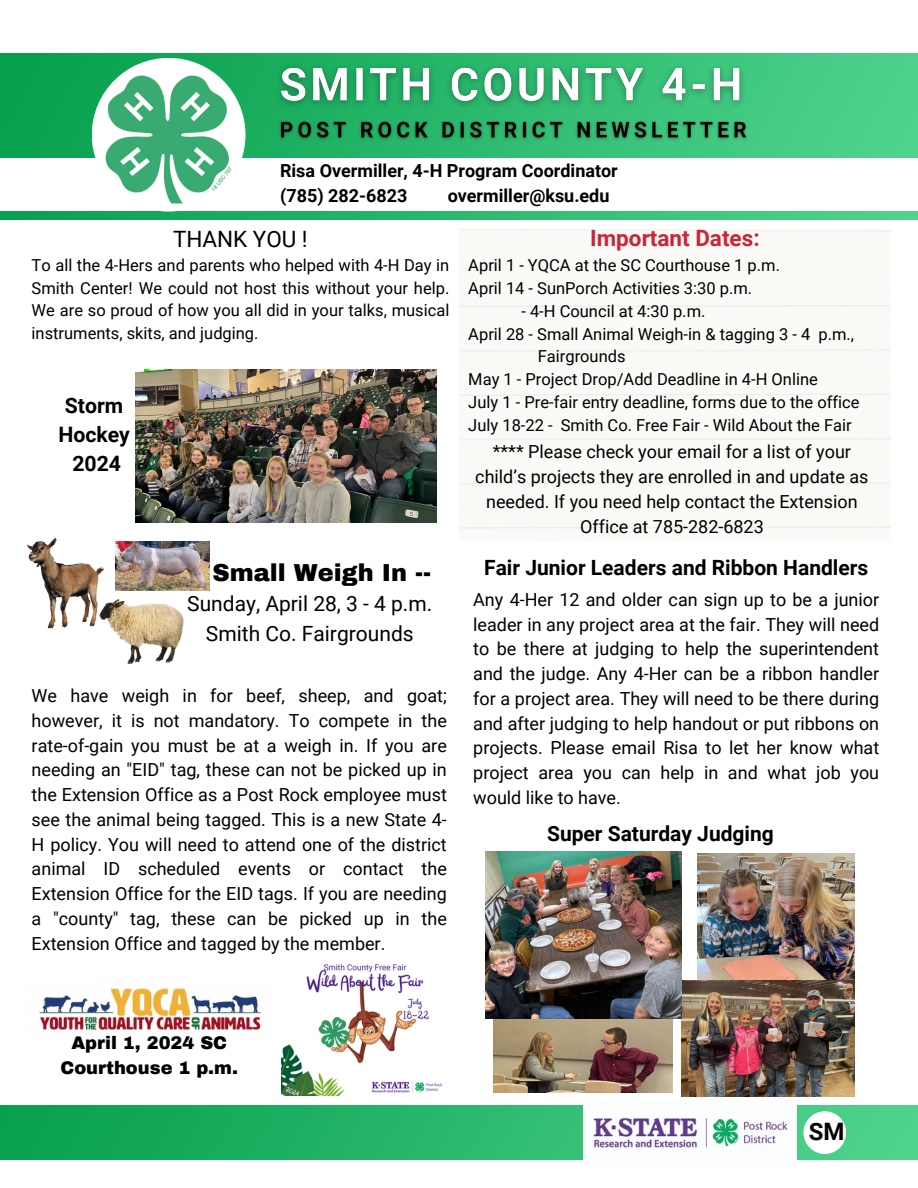
<style>
.page{position:relative;width:918px;height:1188px;background:#fff}
.page>*{position:absolute;margin:0;border:0;box-sizing:border-box;transform-origin:0 0}
.t1{font:900 24px "Archivo";color:#000}
.t2{font:700 24px "Roboto";color:#000}
.t3{font:700 22.5px "Roboto";color:#cd2436}
.t4{font:22.5px "Roboto";color:#000}
.t5{font:700 21.3px/29.2px "Roboto";color:#000;text-align:center}
.t6{font:700 21px "Roboto";color:#000}
.t7{font:21px/29.2px "Roboto";color:#000;text-align:center}
.t8{font:18px/24.8px "Roboto";color:#000;text-align:justify}
.t9{font:700 18px/24.8px "Roboto";color:#000}
.t10{font:900 17.85px/25px "Archivo";color:#000;text-align:center}
.t11{font:16.5px/22.5px "Roboto";color:#000}
</style>
<div class="page">
<img style="left:0;top:54px;width:918px;height:103px">
<img style="left:0;top:212px;width:918px;height:7px">
<div style="left:92px;top:58px;width:154px;height:154px;background:#fff;border-radius:50%"></div>
<img style="left:97px;top:68px;width:144px;height:144px;border-radius:50%">
<img style="left:0;top:1106px;width:918px;height:54px">
<img style="left:584px;top:1106px;width:212px;height:54px">
<div style="left:803px;top:1111px;width:43px;height:43px;background:#fff;border-radius:50%"></div>
<img style="left:105px;top:599px;width:79px;height:65px">
<img style="left:27px;top:538px;width:78px;height:91px">
<img style="left:115px;top:541px;width:95px;height:50px">
<img style="left:39px;top:988px;width:222px;height:43px">
<img style="left:135px;top:370px;width:302px;height:153px">
<img style="left:281px;top:963px;width:162px;height:133px">
<img style="left:494px;top:1019px;width:179px;height:74px">
<img style="left:697px;top:854px;width:158px;height:126px">
<img style="left:682px;top:980px;width:173px;height:116px">
<img style="left:485px;top:851px;width:196px;height:168px">
<img style="left:270px;top:58px;width:482px;height:58px">
<img style="left:275px;top:116px;width:478px;height:29px">
<p class="t9" style="left:280px;top:159px;width:339px">Risa Overmiller, 4-H Program Coordinator (785) 282-6823</p>
<p class="t9" style="left:448px;top:184px;width:163px">overmiller@ksu.edu</p>
<p class="t3" style="left:590px;top:225px;width:171px">Important Dates:</p>
<p class="t11" style="left:468px;top:254px;width:313px;line-height:23px">April 1 - YQCA at the SC Courthouse 1 p.m.<br>April 14 - SunPorch Activities 3:30 p.m.</p>
<p class="t11" style="left:521px;top:300px;width:186px">- 4-H Council at 4:30 p.m.</p>
<p class="t11" style="left:468px;top:323px;width:387px">April 28 - Small Animal Weigh-in &amp; tagging 3 - 4 p.m.,</p>
<p class="t11" style="left:538px;top:346px;width:89px">Fairgrounds</p>
<p class="t11" style="left:468px;top:368px;width:351px">May 1 - Project Drop/Add Deadline in 4-H Online</p>
<p class="t11" style="left:468px;top:391px;width:393px">July 1 - Pre-fair entry deadline, forms due to the office</p>
<p class="t11" style="left:468px;top:414px;width:385px">July 18-22 - Smith Co. Free Fair - Wild About the Fair</p>
<p class="t4" style="left:173px;top:226px;width:136px">THANK YOU !</p>
<p class="t11" style="left:32px;top:254px;width:419px;text-align:justify">To all the 4-Hers and parents who helped with 4-H Day in Smith Center! We could not host this without your help.<br>We are so proud of how you all did in your talks, musical instruments, skits, and judging.</p>
<p class="t5" style="left:58px;top:391px;width:73px">Storm<br>Hockey<br>2024</p>
<p class="t8" style="left:475px;top:440px;width:395px;text-align:center">**** Please check your email for a list of your child’s projects they are enrolled in and update as needed. If you need help contact the Extension Office at 785-282-6823</p>
<h1 class="t1" style="left:213px;top:560px;width:220px">Small Weigh In --</h1>
<p class="t7" style="left:187px;top:590px;width:247px">Sunday, April 28, 3 - 4 p.m.<br>Smith Co. Fairgrounds</p>
<p class="t8" style="left:32px;top:684px;width:417px">We have weigh in for beef, sheep, and goat; however, it is not mandatory. To compete in the rate-of-gain you must be at a weigh in. If you are needing an "EID" tag, these can not be picked up in the Extension Office as a Post Rock employee must see the animal being tagged. This is a new State 4- H policy. You will need to attend one of the district animal ID scheduled events or contact the Extension Office for the EID tags. If you are needing a "county" tag, these can be picked up in the Extension Office and tagged by the member.</p>
<p class="t6" style="left:484px;top:555px;width:386px">Fair Junior Leaders and Ribbon Handlers</p>
<p class="t8" style="left:473px;top:587px;width:407px">Any 4-Her 12 and older can sign up to be a junior leader in any project area at the fair. They will need to be there at judging to help the superintendent and the judge. Any 4-Her can be a ribbon handler for a project area. They will need to be there during and after judging to help handout or put ribbons on projects. Please email Risa to let her know what project area you can help in and what job you would like to have.</p>
<p class="t6" style="left:547px;top:822px;width:228px">Super Saturday Judging</p>
<p class="t10" style="left:61px;top:1031px;width:179px">April 1, 2024 SC<br>Courthouse 1 p.m.</p>
<h1 class="t2" style="left:809px;top:1118px;width:37px">SM</h1>
</div>
